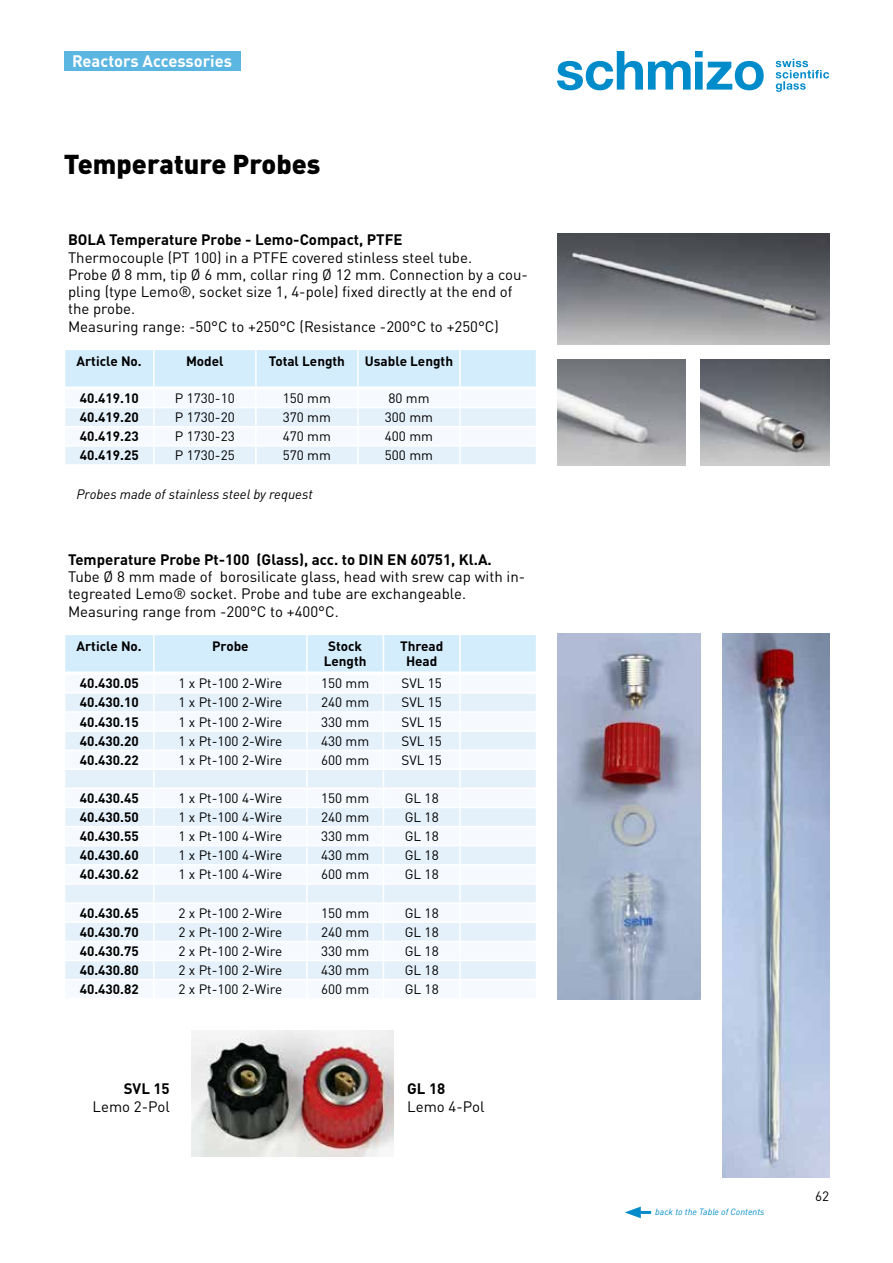
<style>
.page{position:relative;width:893px;height:1263px;background:#fff}
.page>*{position:absolute;margin:0;border:0;box-sizing:border-box;transform-origin:0 0}
.t1{font:900 27px "DINOT";color:#000}
.t2{font:700 16.5px "DINOT";color:#fff}
.t3{font:15px/17.2px "DINOT";color:#000}
.t4{font:700 15px "DINOT";color:#000}
.t5{font:13.5px "DINOT";color:#000}
.t6{font:700 13.5px/15.6px "DINOT";color:#000;text-align:center}
.t7{font:italic 13.5px "DINOT";color:#000}
.t8{font:italic 9px "DINOT";color:#008bcb}
</style>
<div class="page">
<svg style="left:776px;top:59px;width:53px;height:33px"></svg>
<svg style="left:557px;top:51px;width:207px;height:39px"></svg>
<img style="left:557px;top:234px;width:272px;height:110px">
<img style="left:557px;top:360px;width:128px;height:106px">
<img style="left:700px;top:360px;width:129px;height:106px">
<img style="left:191px;top:1030px;width:202px;height:127px">
<img style="left:722px;top:634px;width:107px;height:544px">
<img style="left:557px;top:634px;width:143px;height:365px">
<svg style="left:65px;top:350px;width:471px;height:114px"></svg>
<hr style="left:153px;top:350px;width:2px;height:36px;background:#fff">
<hr style="left:255px;top:350px;width:2px;height:36px;background:#fff">
<hr style="left:357px;top:350px;width:2px;height:36px;background:#fff">
<hr style="left:459px;top:350px;width:2px;height:36px;background:#fff">
<hr style="left:64px;top:386px;width:90px;height:2px;background:#fff">
<hr style="left:154px;top:386px;width:102px;height:2px;background:#fff">
<hr style="left:256px;top:386px;width:102px;height:2px;background:#fff">
<hr style="left:358px;top:386px;width:102px;height:2px;background:#fff">
<hr style="left:460px;top:386px;width:77px;height:2px;background:#fff">
<svg style="left:65px;top:635px;width:471px;height:344px"></svg>
<div style="left:64px;top:51px;width:177px;height:19px;background:#5cb6e2"></div>
<hr style="left:635px;top:1211px;width:16px;height:3px;background:#008bcb">
<svg style="left:625px;top:1206px;width:16px;height:12px"></svg>
<p class="t2" style="left:72px;top:50px;width:161px">Reactors Accessories</p>
<h1 class="t1" style="left:64px;top:146px;width:258px">Temperature Probes</h1>
<p class="t4" style="left:68px;top:230px;width:336px">BOLA Temperature Probe - Lemo-Compact, PTFE</p>
<p class="t3" style="left:68px;top:248px;width:461px">Thermocouple (PT 100) in a PTFE covered stinless steel tube.<br>Probe Ø 8 mm, tip Ø 6 mm, collar ring Ø 12 mm. Connection by a cou&shy;pling (type Lemo®, socket size 1, 4-pole) fixed directly at the end of the probe.<br>Measuring range: -50°C to +250°C (Resistance -200°C to +250°C)</p>
<p class="t6" style="left:77px;top:353px;width:67px">Article No.</p>
<p class="t6" style="left:186px;top:353px;width:39px">Model</p>
<p class="t6" style="left:269px;top:353px;width:78px">Total Length</p>
<p class="t6" style="left:365px;top:353px;width:90px">Usable Length</p>
<p class="t6" style="left:80px;top:390px;width:61px">40.419.10</p>
<p class="t5" style="left:175px;top:390px;width:61px">P 1730-10</p>
<p class="t5" style="left:283px;top:390px;width:50px">150 mm</p>
<p class="t5" style="left:388px;top:390px;width:43px">80 mm</p>
<p class="t6" style="left:80px;top:409px;width:61px">40.419.20</p>
<p class="t5" style="left:175px;top:409px;width:61px">P 1730-20</p>
<p class="t5" style="left:283px;top:409px;width:50px">370 mm</p>
<p class="t5" style="left:385px;top:409px;width:50px">300 mm</p>
<p class="t6" style="left:80px;top:428px;width:61px">40.419.23</p>
<p class="t5" style="left:175px;top:428px;width:61px">P 1730-23</p>
<p class="t5" style="left:283px;top:428px;width:50px">470 mm</p>
<p class="t5" style="left:385px;top:428px;width:50px">400 mm</p>
<p class="t6" style="left:80px;top:447px;width:61px">40.419.25</p>
<p class="t5" style="left:175px;top:447px;width:61px">P 1730-25</p>
<p class="t5" style="left:283px;top:447px;width:50px">570 mm</p>
<p class="t5" style="left:385px;top:447px;width:50px">500 mm</p>
<p class="t7" style="left:77px;top:486px;width:238px">Probes made of stainless steel by request</p>
<p class="t4" style="left:68px;top:550px;width:425px">Temperature Probe Pt-100 (Glass), acc. to DIN EN 60751, Kl.A.</p>
<p class="t3" style="left:68px;top:568px;width:459px">Tube Ø 8 mm made of borosilicate glass, head with srew cap with in&shy;tegreated Lemo® socket. Probe and tube are exchangeable.<br>Measuring range from -200°C to +400°C.</p>
<p class="t6" style="left:77px;top:638px;width:67px">Article No.</p>
<p class="t6" style="left:212px;top:638px;width:38px">Probe</p>
<p class="t6" style="left:324px;top:638px;width:44px">Stock<br>Length</p>
<p class="t6" style="left:400px;top:638px;width:45px">Thread<br>Head</p>
<p class="t6" style="left:80px;top:675px;width:61px">40.430.05</p>
<p class="t5" style="left:179px;top:675px;width:105px">1 x Pt-100 2-Wire</p>
<p class="t5" style="left:321px;top:675px;width:50px">150 mm</p>
<p class="t5" style="left:402px;top:675px;width:42px">SVL 15</p>
<p class="t6" style="left:80px;top:694px;width:61px">40.430.10</p>
<p class="t5" style="left:179px;top:694px;width:105px">1 x Pt-100 2-Wire</p>
<p class="t5" style="left:321px;top:694px;width:50px">240 mm</p>
<p class="t5" style="left:402px;top:694px;width:42px">SVL 15</p>
<p class="t6" style="left:80px;top:713px;width:61px">40.430.15</p>
<p class="t5" style="left:179px;top:713px;width:105px">1 x Pt-100 2-Wire</p>
<p class="t5" style="left:321px;top:713px;width:50px">330 mm</p>
<p class="t5" style="left:402px;top:713px;width:42px">SVL 15</p>
<p class="t6" style="left:80px;top:733px;width:61px">40.430.20</p>
<p class="t5" style="left:179px;top:732px;width:105px">1 x Pt-100 2-Wire</p>
<p class="t5" style="left:321px;top:732px;width:50px">430 mm</p>
<p class="t5" style="left:402px;top:732px;width:42px">SVL 15</p>
<p class="t6" style="left:80px;top:752px;width:61px">40.430.22</p>
<p class="t5" style="left:179px;top:751px;width:105px">1 x Pt-100 2-Wire</p>
<p class="t5" style="left:321px;top:751px;width:50px">600 mm</p>
<p class="t5" style="left:402px;top:751px;width:42px">SVL 15</p>
<p class="t6" style="left:80px;top:790px;width:61px">40.430.45</p>
<p class="t5" style="left:179px;top:789px;width:105px">1 x Pt-100 4-Wire</p>
<p class="t5" style="left:321px;top:789px;width:50px">150 mm</p>
<p class="t5" style="left:405px;top:789px;width:35px">GL 18</p>
<p class="t6" style="left:80px;top:809px;width:61px">40.430.50</p>
<p class="t5" style="left:179px;top:809px;width:105px">1 x Pt-100 4-Wire</p>
<p class="t5" style="left:321px;top:809px;width:50px">240 mm</p>
<p class="t5" style="left:405px;top:809px;width:35px">GL 18</p>
<p class="t6" style="left:80px;top:828px;width:61px">40.430.55</p>
<p class="t5" style="left:179px;top:828px;width:105px">1 x Pt-100 4-Wire</p>
<p class="t5" style="left:321px;top:828px;width:50px">330 mm</p>
<p class="t5" style="left:405px;top:828px;width:35px">GL 18</p>
<p class="t6" style="left:80px;top:847px;width:61px">40.430.60</p>
<p class="t5" style="left:179px;top:847px;width:105px">1 x Pt-100 4-Wire</p>
<p class="t5" style="left:321px;top:847px;width:50px">430 mm</p>
<p class="t5" style="left:405px;top:847px;width:35px">GL 18</p>
<p class="t6" style="left:80px;top:866px;width:61px">40.430.62</p>
<p class="t5" style="left:179px;top:866px;width:105px">1 x Pt-100 4-Wire</p>
<p class="t5" style="left:321px;top:866px;width:50px">600 mm</p>
<p class="t5" style="left:405px;top:866px;width:35px">GL 18</p>
<p class="t6" style="left:80px;top:904px;width:61px">40.430.65</p>
<p class="t5" style="left:179px;top:904px;width:105px">2 x Pt-100 2-Wire</p>
<p class="t5" style="left:321px;top:904px;width:50px">150 mm</p>
<p class="t5" style="left:405px;top:904px;width:35px">GL 18</p>
<p class="t6" style="left:80px;top:924px;width:61px">40.430.70</p>
<p class="t5" style="left:179px;top:923px;width:105px">2 x Pt-100 2-Wire</p>
<p class="t5" style="left:321px;top:923px;width:50px">240 mm</p>
<p class="t5" style="left:405px;top:923px;width:35px">GL 18</p>
<p class="t6" style="left:80px;top:943px;width:61px">40.430.75</p>
<p class="t5" style="left:179px;top:943px;width:105px">2 x Pt-100 2-Wire</p>
<p class="t5" style="left:321px;top:943px;width:50px">330 mm</p>
<p class="t5" style="left:405px;top:943px;width:35px">GL 18</p>
<p class="t6" style="left:80px;top:962px;width:61px">40.430.80</p>
<p class="t5" style="left:179px;top:962px;width:105px">2 x Pt-100 2-Wire</p>
<p class="t5" style="left:321px;top:962px;width:50px">430 mm</p>
<p class="t5" style="left:405px;top:962px;width:35px">GL 18</p>
<p class="t6" style="left:80px;top:981px;width:61px">40.430.82</p>
<p class="t5" style="left:179px;top:981px;width:105px">2 x Pt-100 2-Wire</p>
<p class="t5" style="left:321px;top:981px;width:50px">600 mm</p>
<p class="t5" style="left:405px;top:981px;width:35px">GL 18</p>
<p class="t4" style="left:124px;top:1078px;width:47px">SVL 15</p>
<p class="t3" style="left:92px;top:1097px;width:79px">Lemo 2-Pol</p>
<p class="t4" style="left:407px;top:1078px;width:40px">GL 18</p>
<p class="t3" style="left:407px;top:1097px;width:79px">Lemo 4-Pol</p>
<p class="t8" style="left:655px;top:1206px;width:111px">back to the Table of Contents</p>
<p class="t5" style="left:815px;top:1188px;width:16px">62</p>
</div>
